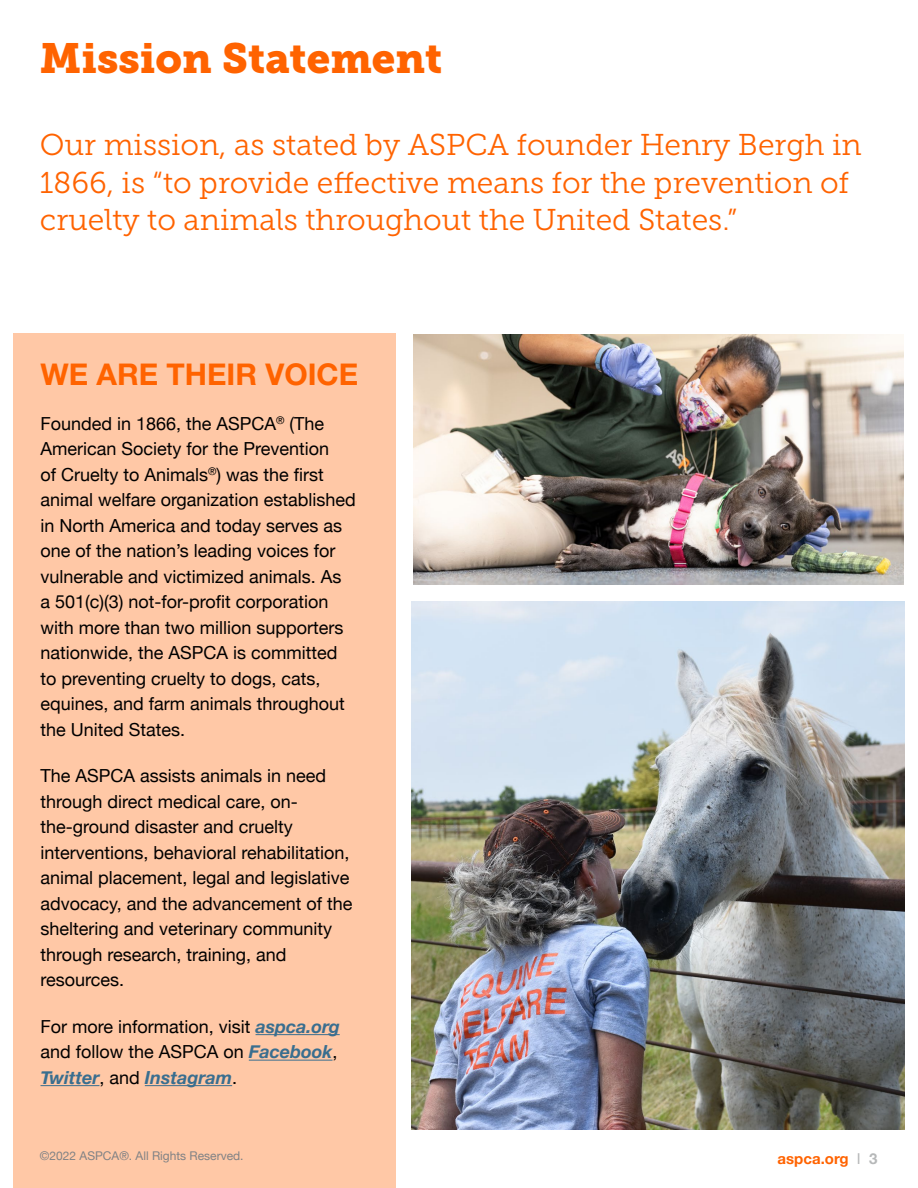
<style>
.page{position:relative;width:918px;height:1188px;background:#fff}
.page>*{position:absolute;margin:0;border:0;box-sizing:border-box;transform-origin:0 0}
.t1{font:42px "Museo Slab 900";color:#ff6300}
.t2{font:30px/37.5px "Museo Slab 300";color:#ff6300}
.t3{font:700 30px "Helvetica Neue LT Std";color:#ff6300}
.t4{font:18px/25.5px "Helvetica Neue";color:#000}
.t5{font:700 15px "Helvetica Neue";color:#ff6300}
.t6{font:12px "Helvetica Neue";color:#808285}
.s1{font-weight:700;font-style:italic;color:#396e8f}
.s2{font-weight:400;color:#b6b8b9}
.s3{color:#b6b8b9}
</style>
<div class="page">
<div style="left:14px;top:333px;width:382px;height:855px;background:#ffc8a6"></div>
<hr style="left:256px;top:1034px;width:84px;height:1px;background:#396e8f">
<hr style="left:249px;top:1060px;width:84px;height:1px;background:#396e8f">
<hr style="left:40px;top:1085px;width:59px;height:1px;background:#396e8f">
<hr style="left:145px;top:1085px;width:87px;height:1px;background:#396e8f">
<img style="left:411px;top:602px;width:493px;height:527px">
<img style="left:413px;top:335px;width:490px;height:249px">
<h1 class="t1" style="left:40px;top:33px;width:404px">Mission Statement</h1>
<h2 class="t2" style="left:40px;top:126px;width:823px">Our mission, as stated by ASPCA founder Henry Bergh in<br>1866, is “to provide effective means for the prevention of cruelty to animals throughout the United States.”</h2>
<h2 class="t3" style="left:40px;top:356px;width:319px">WE ARE THEIR VOICE</h2>
<p class="t4" style="left:40px;top:412px;width:317px">Founded in 1866, the ASPCA<sup>®</sup> (The American Society for the Prevention<br>of Cruelty to Animals<sup>®</sup>) was the first animal welfare organization established in North America and today serves as one of the nation’s leading voices for vulnerable and victimized animals. As<br>a 501(c)(3) not-for-profit corporation with more than two million supporters nationwide, the ASPCA is committed to preventing cruelty to dogs, cats, equines, and farm animals throughout the United States.</p>
<p class="t4" style="left:41px;top:764px;width:314px">The ASPCA assists animals in need through direct medical care, on&shy;the-ground disaster and cruelty interventions, behavioral rehabilitation, animal placement, legal and legislative advocacy, and the advancement of the sheltering and veterinary community through research, training, and resources.</p>
<p class="t4" style="left:41px;top:1015px;width:301px">For more information, visit <span class="s1">aspca.org </span>and follow the ASPCA on <span class="s1">Facebook</span>,<br><span class="s1">Twitter</span>, and <span class="s1">Instagram</span>.</p>
<p class="t6" style="left:40px;top:1147px;width:205px">©2022 ASPCA®. All Rights Reserved.</p>
<p class="t5" style="left:778px;top:1146px;width:101px">aspca.org <span class="s2">I</span> <span class="s3">3</span></p>
</div>
